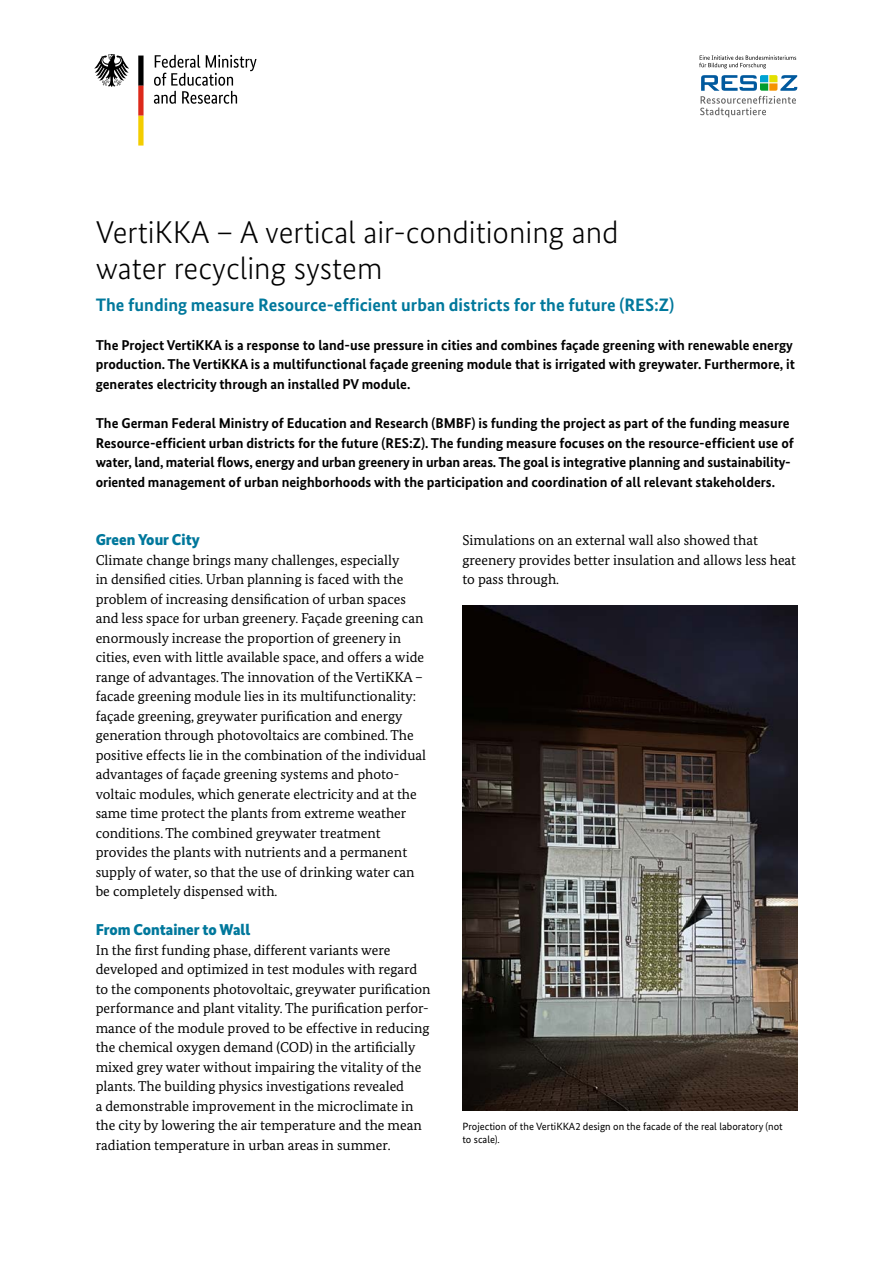
<style>
.page{position:relative;width:893px;height:1263px;background:#fff}
.page>*{position:absolute;margin:0;border:0;box-sizing:border-box;transform-origin:0 0}
.t1{font:300 31.5px "Bundes Sans";color:#000}
.t2{font:700 18px "Bundes Sans";color:#00789c}
.t3{font:900 15.75px "Bundes Sans";color:#00789c}
.P{font:14.25px/19.5px "Bundes Serif";color:#000}
.Einstiegstext_P{font:700 14.25px/19.5px "Bundes Sans";color:#000}
.Caption_Caption{font:10.5px/13.5px "Bundes Sans";color:#000}
</style>
<div class="page">
<img style="left:462px;top:606px;width:335px;height:504px">
<svg style="left:699px;top:55px;width:97px;height:14px"></svg>
<svg style="left:700px;top:75px;width:97px;height:42px"></svg>
<svg style="left:154px;top:55px;width:103px;height:49px"></svg>
<svg style="left:94px;top:54px;width:35px;height:33px"></svg>
<svg style="left:138px;top:56px;width:6px;height:90px"></svg>
<h1 class="t1" style="left:96px;top:214px;width:525px">VertiKKA – A vertical air-conditioning and</h1>
<h1 class="t1" style="left:96px;top:250px;width:288px">water recycling system</h1>
<h2 class="t2" style="left:96px;top:294px;width:580px">The funding measure Resource-efficient urban districts for the future (RES:Z)</h2>
<p class="Einstiegstext_P" style="left:96px;top:335px;width:701px">The Project VertiKKA is a response to land-use pressure in cities and combines façade greening with renewable energy production. The VertiKKA is a multifunctional façade greening module that is irrigated with greywater. Furthermore, it generates electricity through an installed PV module.</p>
<p class="Einstiegstext_P" style="left:96px;top:413px;width:700px">The German Federal Ministry of Education and Research (BMBF) is funding the project as part of the funding measure Resource-efficient urban districts for the future (RES:Z). The funding measure focuses on the resource-efficient use of water, land, material flows, energy and urban greenery in urban areas. The goal is integrative planning and sustainability&shy;oriented management of urban neighborhoods with the participation and coordination of all relevant stakeholders.</p>
<h3 class="t3" style="left:96px;top:530px;width:106px">Green Your City</h3>
<p class="P" style="left:96px;top:550px;width:332px">Climate change brings many challenges, especially<br>in densified cities. Urban planning is faced with the problem of increasing densification of urban spaces and less space for urban greenery. Façade greening can enormously increase the proportion of greenery in cities, even with little available space, and offers a wide range of advantages. The innovation of the VertiKKA – facade greening module lies in its multifunctionality: façade greening, greywater purification and energy generation through photovoltaics are combined. The positive effects lie in the combination of the individual advantages of façade greening systems and photo&shy;voltaic modules, which generate electricity and at the same time protect the plants from extreme weather conditions. The combined greywater treatment provides the plants with nutrients and a permanent supply of water, so that the use of drinking water can be completely dispensed with.</p>
<h3 class="t3" style="left:96px;top:920px;width:156px">From Container to Wall</h3>
<p class="P" style="left:96px;top:940px;width:336px">In the first funding phase, different variants were developed and optimized in test modules with regard to the components photovoltaic, greywater purification performance and plant vitality. The purification perfor&shy;mance of the module proved to be effective in reducing the chemical oxygen demand (COD) in the artificially mixed grey water without impairing the vitality of the plants. The building physics investigations revealed<br>a demonstrable improvement in the microclimate in the city by lowering the air temperature and the mean radiation temperature in urban areas in summer.</p>
<p class="P" style="left:462px;top:530px;width:335px">Simulations on an external wall also showed that greenery provides better insulation and allows less heat to pass through.</p>
<p class="Caption_Caption" style="left:462px;top:1119px;width:322px">Projection of the VertiKKA2 design on the facade of the real laboratory (not to scale).</p>
</div>
